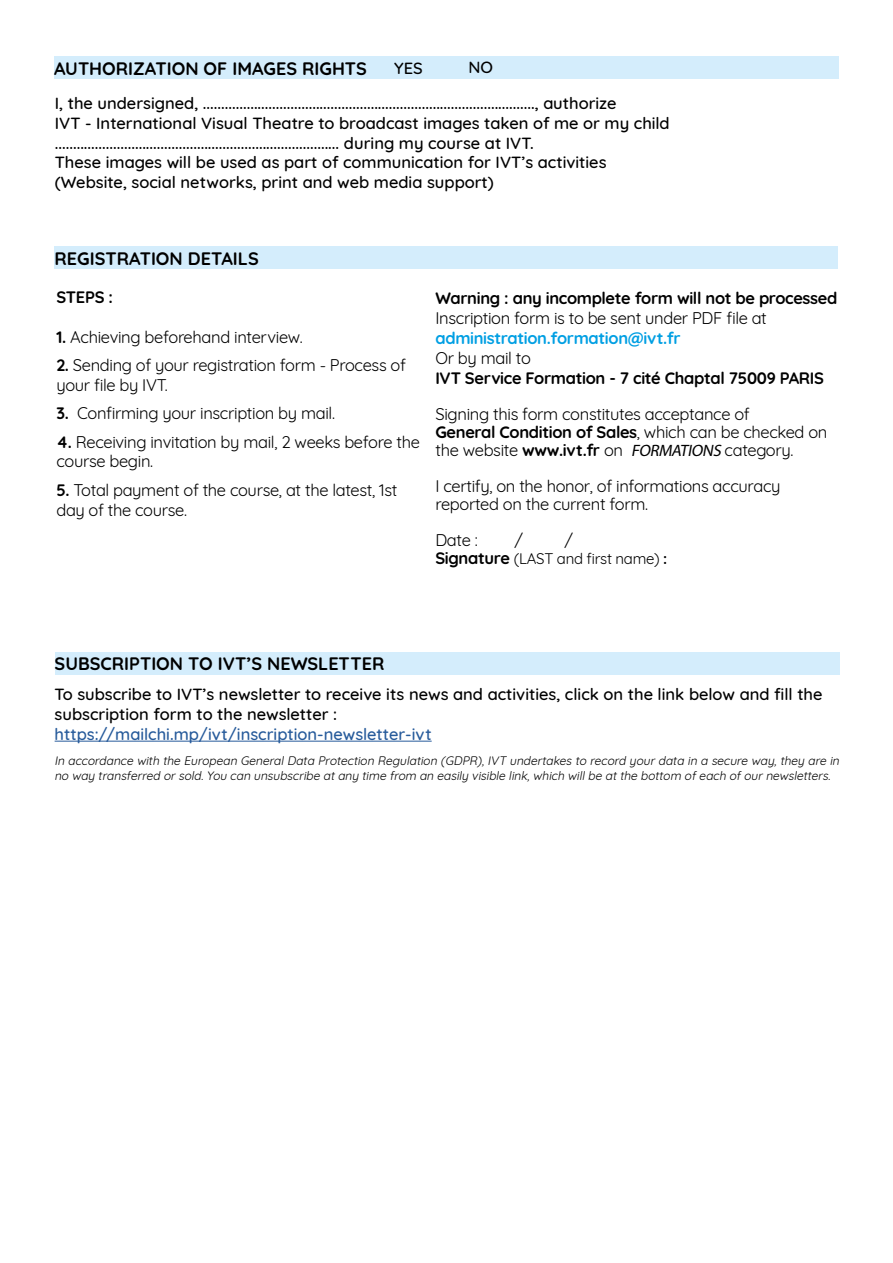
<style>
.page{position:relative;width:893px;height:1263px;background:#fff}
.page>*{position:absolute;margin:0;border:0;box-sizing:border-box;transform-origin:0 0}
.t1{font:700 18px "Quicksand";color:#000}
.t2{font:500 16.5px/19.8px "Quicksand";color:#000}
.t3{font:16.5px/19.8px "Quicksand";letter-spacing:-.02em;color:#000}
.t4{font:700 16.5px "Quicksand";letter-spacing:-.02em;color:#000}
.t5{font:500 16.5px "Quicksand";color:#275b9b}
.t6{font:700 16.5px "Quicksand";letter-spacing:-.02em;color:#009fe3}
.t7{font:15px "Quicksand";letter-spacing:-.02em;color:#000}
.t8{font:italic 12px/14.4px "Quicksand";color:#000}
.s1{font-weight:700}
.s2{font-family:"Myriad Pro";font-style:italic}
.s3{font-weight:700;font-size:16.5px}
</style>
<div class="page">
<div style="left:54px;top:57px;width:785px;height:22px;background:#d4edfc"></div>
<div style="left:55px;top:652px;width:785px;height:22px;background:#d4edfc"></div>
<hr style="left:55px;top:741px;width:377px;height:1px;background:#275b9b">
<div style="left:55px;top:247px;width:783px;height:22px;background:#d4edfc"></div>
<p class="t1" style="left:54px;top:53px;width:314px">AUTHORIZATION OF IMAGES RIGHTS</p>
<p class="t2" style="left:394px;top:57px;width:30px">YES</p>
<p class="t2" style="left:468px;top:56px;width:26px">NO</p>
<p class="t2" style="left:55px;top:92px;width:616px">I, the undersigned, ..........................................................................................., authorize<br>IVT - International Visual Theatre to broadcast images taken of me or my child .............................................................................. during my course at IVT.<br>These images will be used as part of communication for IVT’s activities (Website, social networks, print and web media support)</p>
<p class="t1" style="left:55px;top:243px;width:206px">REGISTRATION DETAILS</p>
<p class="t4" style="left:56px;top:284px;width:58px">STEPS :</p>
<p class="t3" style="left:56px;top:325px;width:248px"><span class="s1">1.</span> Achieving beforehand interview.</p>
<p class="t3" style="left:56px;top:354px;width:351px"><span class="s1">2.</span> Sending of your registration form - Process of your file by IVT.</p>
<p class="t3" style="left:56px;top:402px;width:280px"><span class="s1">3.</span> Confirming your inscription by mail.</p>
<p class="t3" style="left:56px;top:430px;width:365px"><span class="s1">4.</span> Receiving invitation by mail, 2 weeks before the course begin.</p>
<p class="t3" style="left:56px;top:478px;width:342px"><span class="s1">5.</span> Total payment of the course, at the latest, 1st day of the course.</p>
<p class="t4" style="left:435px;top:285px;width:403px">Warning : any incomplete form will not be processed</p>
<p class="t3" style="left:435px;top:307px;width:333px">Inscription form is to be sent under PDF file at</p>
<p class="t6" style="left:435px;top:324px;width:247px">administration.formation@ivt.fr</p>
<p class="t3" style="left:435px;top:346px;width:97px">Or by mail to</p>
<p class="t4" style="left:435px;top:364px;width:390px">IVT Service Formation - 7 cité Chaptal 75009 PARIS</p>
<p class="t3" style="left:435px;top:403px;width:393px;line-height:18px">Signing this form constitutes acceptance of<br><span class="s1">General Condition of Sales</span>, which can be checked on the website <span class="s1">www.ivt.fr</span> on <span class="s2">FORMATIONS</span> category.</p>
<p class="t3" style="left:435px;top:475px;width:347px;line-height:18px">I certify, on the honor, of informations accuracy reported on the current form.</p>
<p class="t3" style="left:435px;top:528px;width:44px">Date :</p>
<p class="t3" style="left:514px;top:528px;width:10px">/</p>
<p class="t3" style="left:564px;top:528px;width:10px">/</p>
<p class="t7" style="left:435px;top:547px;width:233px"><span class="s3">Signature</span> (LAST and first name) <span class="s1">:</span></p>
<p class="t1" style="left:55px;top:649px;width:331px">SUBSCRIPTION TO IVT’S NEWSLETTER</p>
<p class="t2" style="left:55px;top:683px;width:769px">To subscribe to IVT’s newsletter to receive its news and activities, click on the link below and fill the subscription form to the newsletter :</p>
<p class="t5" style="left:55px;top:721px;width:379px">https://mailchi.mp/ivt/inscription-newsletter-ivt</p>
<p class="t8" style="left:54px;top:752px;width:789px">In accordance with the European GeneralData Protection Regulation (GDPR),IVT undertakes to record yourdata in a secure way,they are in no way transferred orsold.You can unsubscribe atany time from an easily visible link,which willbe atthe bottom ofeach ofournewsletters.</p>
</div>
